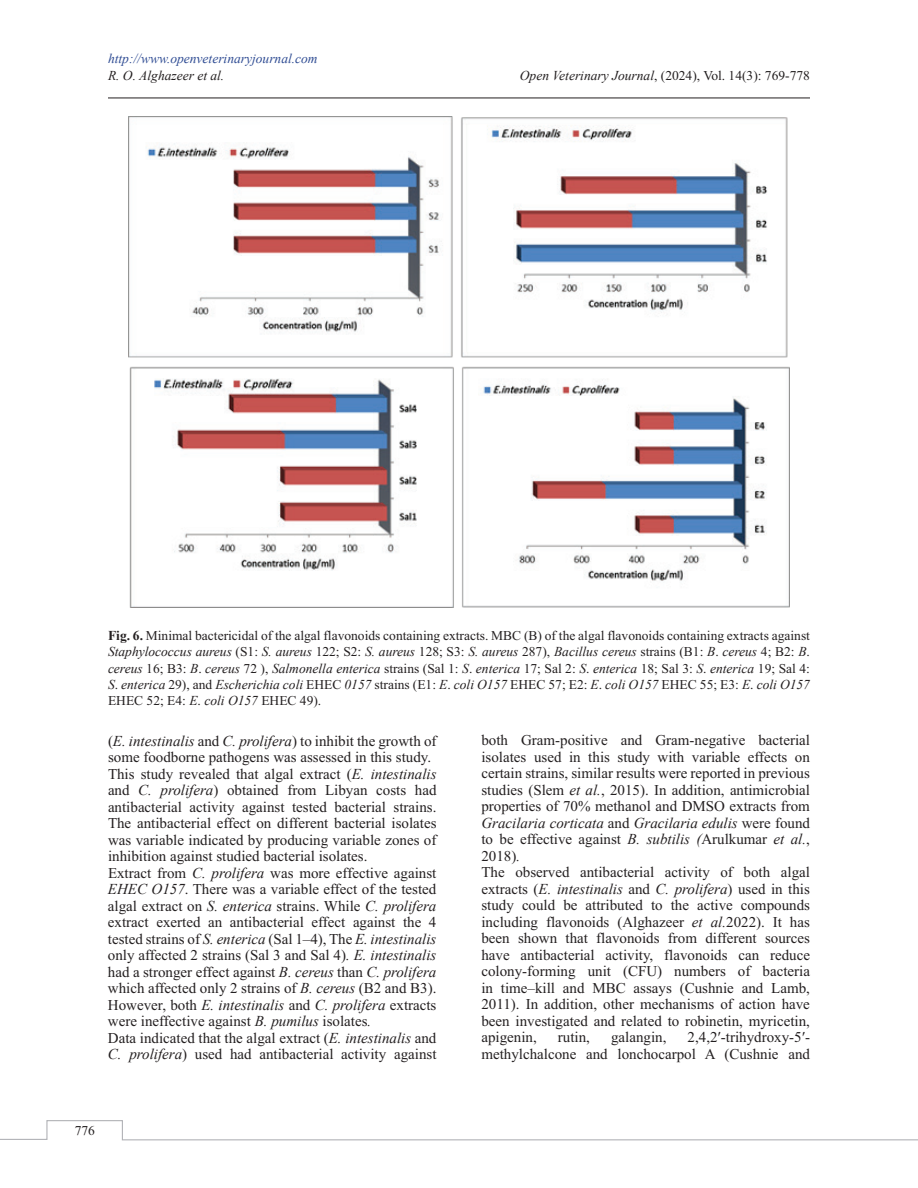
<style>
.page{position:relative;width:918px;height:1188px;background:#fff}
.page>*{position:absolute;margin:0;border:0;box-sizing:border-box;transform-origin:0 0}
.t1{font:15px/16.5px "Times New Roman";color:#231f20}
.t2{font:13.5px/16.2px "Times New Roman";color:#231f20;text-align:justify}
.t3{font:italic 13.5px "Times New Roman";color:#304d94}
.t4{font:italic 13.5px "Times New Roman";color:#231f20}
.s1{font-style:italic}
.s2{font-weight:700}
</style>
<div class="page">
<hr style="left:108px;top:98px;width:702px;height:1px;background:#231f20">
<svg style="left:0;top:1120px;width:918px;height:21px"></svg>
<img style="left:129px;top:117px;width:660px;height:491px">
<p class="t3" style="left:108px;top:50px;width:211px">http://www.openveterinaryjournal.com</p>
<p class="t4" style="left:108px;top:66px;width:118px">R. O. Alghazeer et al.</p>
<p class="t2" style="left:520px;top:67px;width:292px"><span class="s1">Open Veterinary Journal</span>, (2024), Vol. 14(3): 769-778</p>
<p class="t2" style="left:108px;top:628px;width:704px"><span class="s2">Fig. 6.</span> Minimal bactericidal of the algal flavonoids containing extracts. MBC (B) of the algal flavonoids containing extracts against <span class="s1">Staphylococcus aureus</span> (S1: <span class="s1">S. aureus</span> 122; S2: <span class="s1">S. aureus</span> 128; S3: <span class="s1">S. aureus</span> 287), <span class="s1">Bacillus cereus</span> strains (B1: <span class="s1">B</span>. <span class="s1">cereus</span> 4; B2: <span class="s1">B</span>. <span class="s1">cereus</span> 16; B3: <span class="s1">B</span>. <span class="s1">cereus</span> 72 ), <span class="s1">Salmonella enterica</span> strains (Sal 1: <span class="s1">S</span>. <span class="s1">enterica</span> 17; Sal 2: <span class="s1">S</span>. <span class="s1">enterica</span> 18; Sal 3: <span class="s1">S</span>. <span class="s1">enterica</span> 19; Sal 4:<br><span class="s1">S</span>. <span class="s1">enterica</span> 29), and <span class="s1">Escherichia coli</span> EHEC <span class="s1">0157</span> strains (E1: <span class="s1">E</span>. <span class="s1">coli O157</span> EHEC 57; E2: <span class="s1">E</span>. <span class="s1">coli O157</span> EHEC 55; E3: <span class="s1">E</span>. <span class="s1">coli O157<br></span>EHEC 52; E4: <span class="s1">E</span>. <span class="s1">coli O157</span> EHEC 49).</p>
<p class="t1" style="left:108px;top:732px;width:330px">(<span class="s1">E. intestinalis</span> and <span class="s1">C. prolifera</span>) to inhibit the growth of some foodborne pathogens was assessed in this study.<br>This study revealed that algal extract (<span class="s1">E. intestinalis </span>and <span class="s1">C. prolifera</span>) obtained from Libyan costs had antibacterial activity against tested bacterial strains.<br>The antibacterial effect on different bacterial isolates was variable indicated by producing variable zones of inhibition against studied bacterial isolates.<br>Extract from <span class="s1">C. prolifera</span> was more effective against <span class="s1">EHEC O157</span>. There was a variable effect of the tested algal extract on <span class="s1">S. enterica</span> strains. While <span class="s1">C. prolifera </span>extract exerted an antibacterial effect against the 4 tested strains of <span class="s1">S. enterica</span> (Sal 1–4), The <span class="s1">E. intestinalis </span>only affected 2 strains (Sal 3 and Sal 4)<span class="s1">. E. intestinalis </span>had a stronger effect against <span class="s1">B. cereus</span> than <span class="s1">C. prolifera </span>which affected only 2 strains of <span class="s1">B. cereus</span> (B2 and B3).<br>However, both <span class="s1">E. intestinalis</span> and <span class="s1">C. prolifera</span> extracts were ineffective against <span class="s1">B. pumilus</span> isolates<span class="s1">.<br></span>Data indicated that the algal extract (<span class="s1">E. intestinalis</span> and <span class="s1">C. prolifera</span>) used had antibacterial activity against</p>
<p class="t1" style="left:481px;top:732px;width:330px">both Gram-positive and Gram-negative bacterial isolates used in this study with variable effects on certain strains, similar results were reported in previous studies (Slem <span class="s1">et al.</span>, 2015). In addition, antimicrobial properties of 70% methanol and DMSO extracts from <span class="s1">Gracilaria corticata</span> and <span class="s1">Gracilaria edulis</span> were found to be effective against <span class="s1">B. subtilis (</span>Arulkumar <span class="s1">et al.</span>, 2018)<span class="s1">.<br></span>The observed antibacterial activity of both algal extracts (<span class="s1">E. intestinalis</span> and <span class="s1">C. prolifera</span>) used in this study could be attributed to the active compounds including flavonoids (Alghazeer <span class="s1">et al.</span>2022). It has been shown that flavonoids from different sources have antibacterial activity, flavonoids can reduce colony-forming unit (CFU) numbers of bacteria in time–kill and MBC assays (Cushnie and Lamb, 2011). In addition, other mechanisms of action have been investigated and related to robinetin, myricetin, apigenin,</p>
<p class="t1" style="left:481px;top:1029px;width:330px;text-align:right">2,4,2′-trihydroxy-5′-<br>methylchalcone and lonchocarpol A (Cushnie and</p>
<p class="t1" style="left:558px;top:1029px;width:34px">rutin,</p>
<p class="t1" style="left:611px;top:1029px;width:57px">galangin,</p>
<p class="t2" style="left:75px;top:1122px;width:22px">776</p>
</div>
